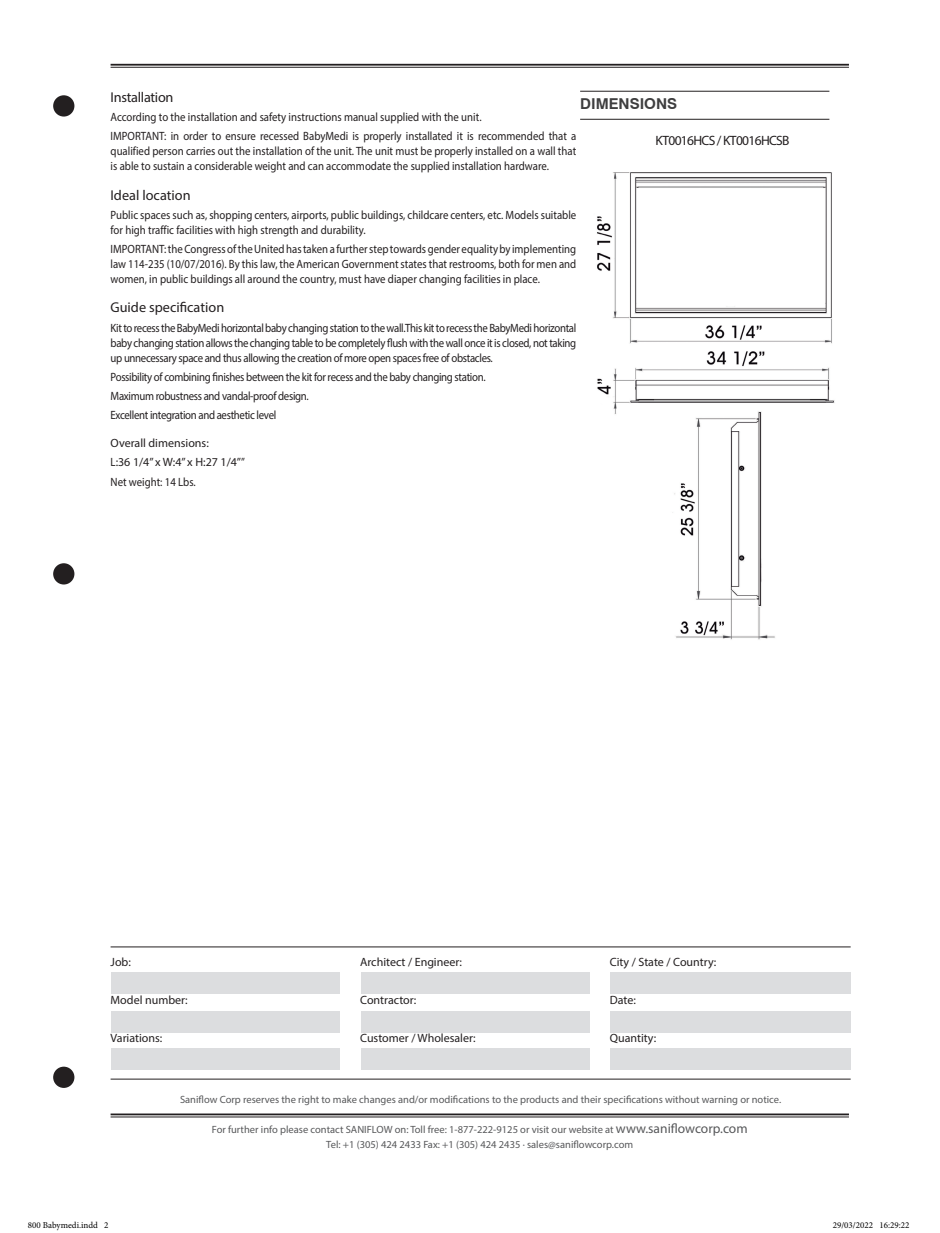
<style>
.page{position:relative;width:940px;height:1233px;background:#fff}
.page>*{position:absolute;margin:0;border:0;box-sizing:border-box;transform-origin:0 0}
.codigos{font:700 15px "Swiss 721 BT";color:#3e3e3f}
.ladillo{font:14.25px "Myriad Pro";color:#231f20}
.ladillo-2{font:14.25px "Myriad Pro";letter-spacing:-.02em;color:#231f20}
.base{font:13.5px "Myriad Pro";letter-spacing:-.05em;color:#231f20}
.base-2{font:12px/15px "Myriad Pro";color:#231f20;text-align:justify;scale:.9 1}
.base-3{font:12px "Myriad Pro";letter-spacing:-.03em;color:#231f20;scale:.9 1}
.base-4{font:12px "Myriad Pro";color:#231f20}
.ladillo-3{font:12px "Myriad Pro";color:#231f20}
.t1{font:10.5px/15px "Myriad Pro";color:#57585a;text-align:center}
.t2{font:9px "Minion Pro";color:#000}
.s1{font-size:13.5px}
</style>
<div class="page">
<hr style="left:111px;top:1116px;width:738px;height:1px;background:#231f20">
<hr style="left:111px;top:1113px;width:738px;height:2px;background:#231f20">
<hr style="left:111px;top:67px;width:738px;height:1px;background:#231f20">
<hr style="left:111px;top:64px;width:738px;height:2px;background:#231f20">
<hr style="left:111px;top:946px;width:739px;height:1px;background:#231f20">
<hr style="left:111px;top:1078px;width:739px;height:1px;background:#231f20">
<hr style="left:580px;top:91px;width:249px;height:1px;background:#231f20">
<hr style="left:580px;top:119px;width:249px;height:1px;background:#231f20">
<div style="left:53px;top:95px;width:21px;height:22px;background:#231f20;border-radius:50%"></div>
<div style="left:53px;top:563px;width:21px;height:21px;background:#231f20;border-radius:50%"></div>
<div style="left:53px;top:1066px;width:21px;height:21px;background:#231f20;border-radius:50%"></div>
<div style="left:111px;top:972px;width:228px;height:21px;background:#dcdddf"></div>
<div style="left:111px;top:1011px;width:228px;height:21px;background:#dcdddf"></div>
<div style="left:111px;top:1048px;width:228px;height:21px;background:#dcdddf"></div>
<div style="left:361px;top:972px;width:229px;height:21px;background:#dcdddf"></div>
<div style="left:610px;top:972px;width:240px;height:21px;background:#dcdddf"></div>
<div style="left:361px;top:1011px;width:229px;height:21px;background:#dcdddf"></div>
<div style="left:610px;top:1011px;width:240px;height:21px;background:#dcdddf"></div>
<div style="left:361px;top:1048px;width:229px;height:21px;background:#dcdddf"></div>
<div style="left:610px;top:1048px;width:240px;height:21px;background:#dcdddf"></div>
<img style="left:597px;top:172px;width:238px;height:468px">
<p class="ladillo-2" style="left:111px;top:88px;width:64px">Installation</p>
<p class="base-2" style="left:111px;top:109px;width:414px">According to the installation and safety instructions manual supplied with the unit.</p>
<p class="base-2" style="left:111px;top:128px;width:519px">IMPORTANT: in order to ensure recessed BabyMedi is properly installated it is recommended that a qualified person carries out the installation of the unit. The unit must be properly installed on a wall that is able to sustain a considerable weight and can accommodate the supplied installation hardware.</p>
<p class="ladillo" style="left:111px;top:186px;width:81px">Ideal location</p>
<p class="base-2" style="left:111px;top:207px;width:519px">Public spaces such as, shopping centers, airports, public buildings, childcare centers, etc. Models suitable for high traffic facilities with high strength and durability.</p>
<p class="base-2" style="left:111px;top:241px;width:519px">IMPORTANT: the Congress of the United has taken a further step towards gender equality by implementing law 114-235 (10/07/2016). By this law, the American Government states that restrooms, both for men and women, in public buildings all around the country, must have diaper changing facilities in place.</p>
<p class="ladillo" style="left:111px;top:299px;width:115px">Guide specification</p>
<p class="base-2" style="left:111px;top:320px;width:519px">Kit to recess the BabyMedi horizontal baby changing station to the wall.This kit to recess the BabyMedi horizontal baby changing station allows the changing table to be completely flush with the wall once it is closed, not taking up unnecessary space and thus allowing the creation of more open spaces free of obstacles.</p>
<p class="base-3" style="left:111px;top:369px;width:418px">Possibility of combining finishes between the kit for recess and the baby changing station.</p>
<p class="base-3" style="left:111px;top:389px;width:222px">Maximum robustness and vandal-proof design.</p>
<p class="base-3" style="left:111px;top:408px;width:186px">Excellent integration and aesthetic level</p>
<p class="ladillo-3" style="left:111px;top:436px;width:100px">Overall dimensions:</p>
<p class="base-2" style="left:111px;top:455px;width:151px">L:36 1/4” x W:4” x H:27 1/4””</p>
<p class="base-2" style="left:111px;top:474px;width:96px">Net weight: 14 Lbs.</p>
<p class="codigos" style="left:580px;top:95px;width:99px">DIMENSIONS</p>
<p class="base" style="left:655px;top:132px;width:136px">KT0016HCS / KT0016HCSB</p>
<p class="base-4" style="left:111px;top:954px;width:22px">Job:</p>
<p class="base-4" style="left:111px;top:992px;width:79px">Model number:</p>
<p class="base-4" style="left:111px;top:1030px;width:53px">Variations:</p>
<p class="base-4" style="left:360px;top:954px;width:103px">Architect / Engineer:</p>
<p class="base-4" style="left:360px;top:992px;width:58px">Contractor:</p>
<p class="base-4" style="left:360px;top:1030px;width:117px">Customer / Wholesaler:</p>
<p class="base-4" style="left:610px;top:954px;width:108px">City / State / Country:</p>
<p class="base-4" style="left:610px;top:992px;width:28px">Date:</p>
<p class="base-4" style="left:610px;top:1030px;width:48px">Quantity:</p>
<p class="t1" style="left:180px;top:1091px;width:603px">Saniflow Corp reserves the right to make changes and/or modifications to the products and their specifications without warning or notice.</p>
<p class="t1" style="left:212px;top:1121px;width:537px">For further info please contact SANIFLOW on: Toll free: 1-877-222-9125 or visit our website at <span class="s1">www.saniflowcorp.com<br></span>Tel: +1 (305) 424 2433 Fax: +1 (305) 424 2435 · sales@saniflowcorp.com</p>
<p class="t2" style="left:28px;top:1219px;width:82px">800 Babymedi.indd 2</p>
<p class="t2" style="left:832px;top:1219px;width:78px">29/03/2022 16:29:22</p>
</div>
